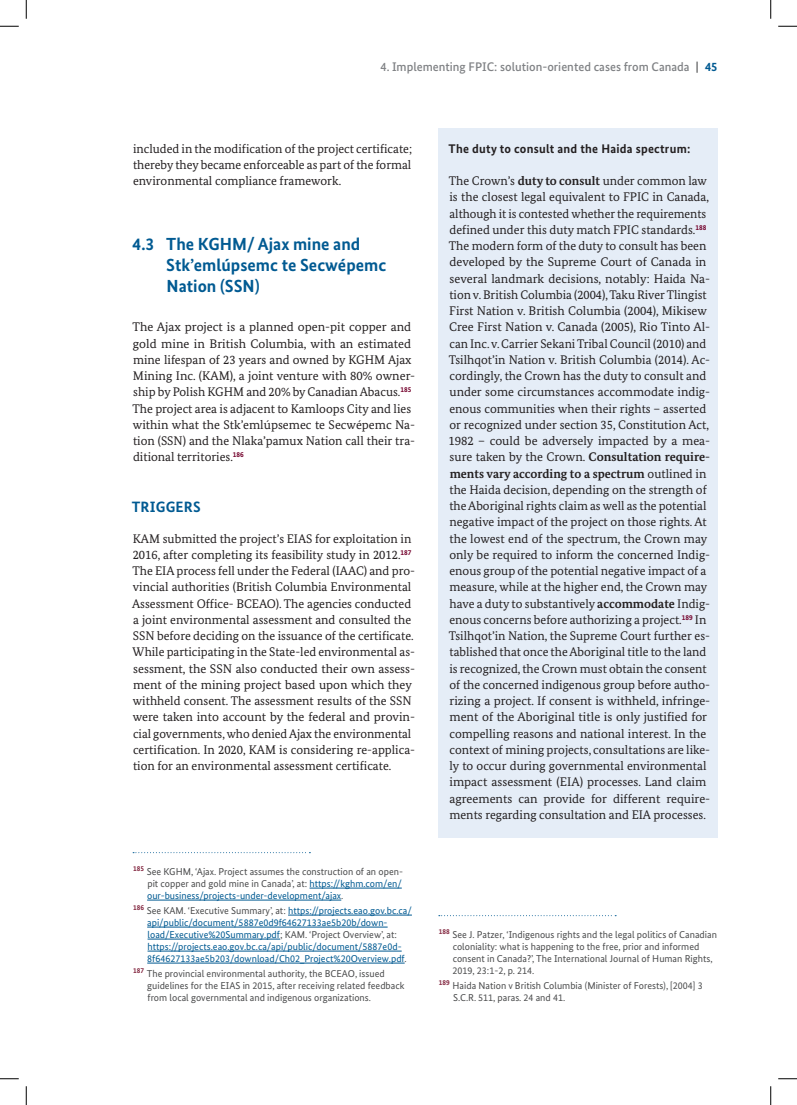
<style>
.page{position:relative;width:797px;height:1105px;background:#fff}
.page>*{position:absolute;margin:0;border:0;box-sizing:border-box;transform-origin:0 0}
.t1{font:700 17.5px/21px "Bundes Sans";color:#015a92}
.t2{font:700 15px "Bundes Sans";letter-spacing:.015em;color:#015a92}
.t3{font:12.5px/16.2px "Bundes Serif";color:#231f20}
.t4{font:500 12.5px "Bundes Sans";color:#808285}
.t5{font:700 12.5px "Bundes Sans";letter-spacing:.02em;color:#231f20}
.t6{font:10px/12px "Bundes Sans";color:#4b4c4d}
.t7{font:10px/12px "Bundes Sans";color:#015a92}
.s1{color:#4b4c4d}
.s2{font-weight:700;color:#015a92}
.s3{color:#015a92}
.s4{font-weight:700}
</style>
<div class="page">
<div style="left:438px;top:128px;width:279px;height:710px;background:#e5edf7"></div>
<svg style="left:133px;top:852px;width:177px;height:1px"></svg>
<hr style="left:309px;top:888px;width:93px;height:1px;background:#015a92">
<hr style="left:147px;top:900px;width:194px;height:1px;background:#015a92">
<hr style="left:288px;top:915px;width:124px;height:1px;background:#015a92">
<hr style="left:147px;top:927px;width:240px;height:1px;background:#015a92">
<hr style="left:147px;top:939px;width:133px;height:1px;background:#015a92">
<hr style="left:147px;top:951px;width:254px;height:1px;background:#015a92">
<hr style="left:147px;top:963px;width:257px;height:1px;background:#015a92">
<svg style="left:439px;top:915px;width:177px;height:1px"></svg>
<svg style="left:0;top:25px;width:19px;height:2px"></svg>
<svg style="left:778px;top:25px;width:19px;height:2px"></svg>
<svg style="left:0;top:1078px;width:19px;height:1px"></svg>
<svg style="left:778px;top:1078px;width:19px;height:1px"></svg>
<svg style="left:25px;top:0;width:2px;height:19px"></svg>
<svg style="left:25px;top:1086px;width:2px;height:19px"></svg>
<svg style="left:770px;top:0;width:1px;height:19px"></svg>
<svg style="left:770px;top:1086px;width:1px;height:19px"></svg>
<p class="t4" style="left:380px;top:59px;width:338px">4. Implementing FPIC: solution-oriented cases from Canada <span class="s1">|</span> <span class="s2">45</span></p>
<p class="t3" style="left:133px;top:140px;width:280px;text-align:justify">included in the modification of the project certificate; thereby they became enforceable as part of the formal environmental compliance framework.</p>
<h1 class="t1" style="left:166px;top:233px;width:221px;text-indent:-34px">4.3 The KGHM/ Ajax mine and<br>Stk’emlúpsemc te Secwépemc<br>Nation (SSN)</h1>
<p class="t3" style="left:132px;top:319px;width:284px">The Ajax project is a planned open-pit copper and gold mine in British Columbia, with an estimated mine lifespan of 23 years and owned by KGHM Ajax Mining Inc. (KAM), a joint venture with 80% owner&shy;ship by Polish KGHM and 20% by Canadian Abacus.<sup>185<br></sup>The project area is adjacent to Kamloops City and lies within what the Stk’emlúpsemec te Secwépemc Na&shy;tion (SSN) and the Nlaka’pamux Nation call their tra&shy;ditional territories.<sup>186</sup></p>
<p class="t2" style="left:132px;top:497px;width:71px">TRIGGERS</p>
<p class="t3" style="left:132px;top:530px;width:284px">KAM submitted the project’s EIAS for exploitation in 2016, after completing its feasibility study in 2012.<sup>187<br></sup>The EIA process fell under the Federal (IAAC) and pro&shy;vincial authorities (British Columbia Environmental Assessment Office- BCEAO). The agencies conducted a joint environmental assessment and consulted the SSN before deciding on the issuance of the certificate.<br>While participating in the State-led environmental as&shy;sessment, the SSN also conducted their own assess&shy;ment of the mining project based upon which they withheld consent. The assessment results of the SSN were taken into account by the federal and provin&shy;cial governments, who denied Ajax the environmental certification. In 2020, KAM is considering re-applica&shy;tion for an environmental assessment certificate.</p>
<p class="t6" style="left:147px;top:865px;width:257px;text-indent:-14px"><sup>185</sup> See KGHM, ‘Ajax. Project assumes the construction of an open&shy;pit copper and gold mine in Canada’, at: <span class="s3">https://kghm.com/en/ our-business/projects-under-development/ajax</span>.</p>
<p class="t7" style="left:147px;top:904px;width:266px;text-indent:-14px"><sup>186</sup> <span class="s1">See KAM. ‘Executive Summary’, at:</span> https://projects.eao.gov.bc.ca/ api/public/document/5887e0d9f64627133ae5b20b/down&shy;load/Executive%20Summary.pdf<span class="s1">; KAM. ‘Project Overview’, at: </span>https://projects.eao.gov.bc.ca/api/public/document/5887e0d-8f64627133ae5b203/download/Ch02_Project%20Overview.pdf<span class="s1">.</span></p>
<p class="t6" style="left:147px;top:967px;width:259px;text-indent:-14px"><sup>187</sup> The provincial environmental authority, the BCEAO, issued guidelines for the EIAS in 2015, after receiving related feedback from local governmental and indigenous organizations.</p>
<p class="t5" style="left:448px;top:141px;width:243px">The duty to consult and the Haida spectrum:</p>
<p class="t3" style="left:448px;top:172px;width:263px">The Crown’s <span class="s4">duty to consult</span> under common law is the closest legal equivalent to FPIC in Canada, although it is contested whether the requirements defined under this duty match FPIC standards.<sup>188<br></sup>The modern form of the duty to consult has been developed by the Supreme Court of Canada in several landmark decisions, notably: Haida Na&shy;tion v. British Columbia (2004), Taku River Tlingist First Nation v. British Columbia (2004), Mikisew Cree First Nation v. Canada (2005), Rio Tinto Al&shy;can Inc. v. Carrier Sekani Tribal Council (2010) and Tsilhqot’in Nation v. British Columbia (2014). Ac&shy;cordingly, the Crown has the duty to consult and under some circumstances accommodate indig&shy;enous communities when their rights – asserted or recognized under section 35, Constitution Act, 1982 – could be adversely impacted by a mea&shy;sure taken by the Crown. <span class="s4">Consultation require&shy;ments vary according to a spectrum</span> outlined in the Haida decision, depending on the strength of the Aboriginal rights claim as well as the potential negative impact of the project on those rights. At the lowest end of the spectrum, the Crown may only be required to inform the concerned Indig&shy;enous group of the potential negative impact of a measure, while at the higher end, the Crown may have a duty to substantively <span class="s4">accommodate</span> Indig&shy;enous concerns before authorizing a project.<sup>189</sup> In Tsilhqot’in Nation, the Supreme Court further es&shy;tablished that once the Aboriginal title to the land is recognized, the Crown must obtain the consent of the concerned indigenous group before autho&shy;rizing a project. If consent is withheld, infringe&shy;ment of the Aboriginal title is only justified for compelling reasons and national interest. In the context of mining projects, consultations are like&shy;ly to occur during governmental environmental impact assessment (EIA) processes. Land claim agreements can provide for different require&shy;ments regarding consultation and EIA processes.</p>
<p class="t6" style="left:452px;top:928px;width:266px;text-indent:-14px"><sup>188</sup> See J. Patzer, ‘Indigenous rights and the legal politics of Canadian coloniality: what is happening to the free, prior and informed consent in Canada?’, The International Journal of Human Rights, 2019, 23:1-2, p. 214.</p>
<p class="t6" style="left:453px;top:979px;width:251px;text-indent:-14px"><sup>189</sup> Haida Nation v British Columbia (Minister of Forests), [2004] 3<br>S.C.R. 511, paras. 24 and 41.</p>
</div>
